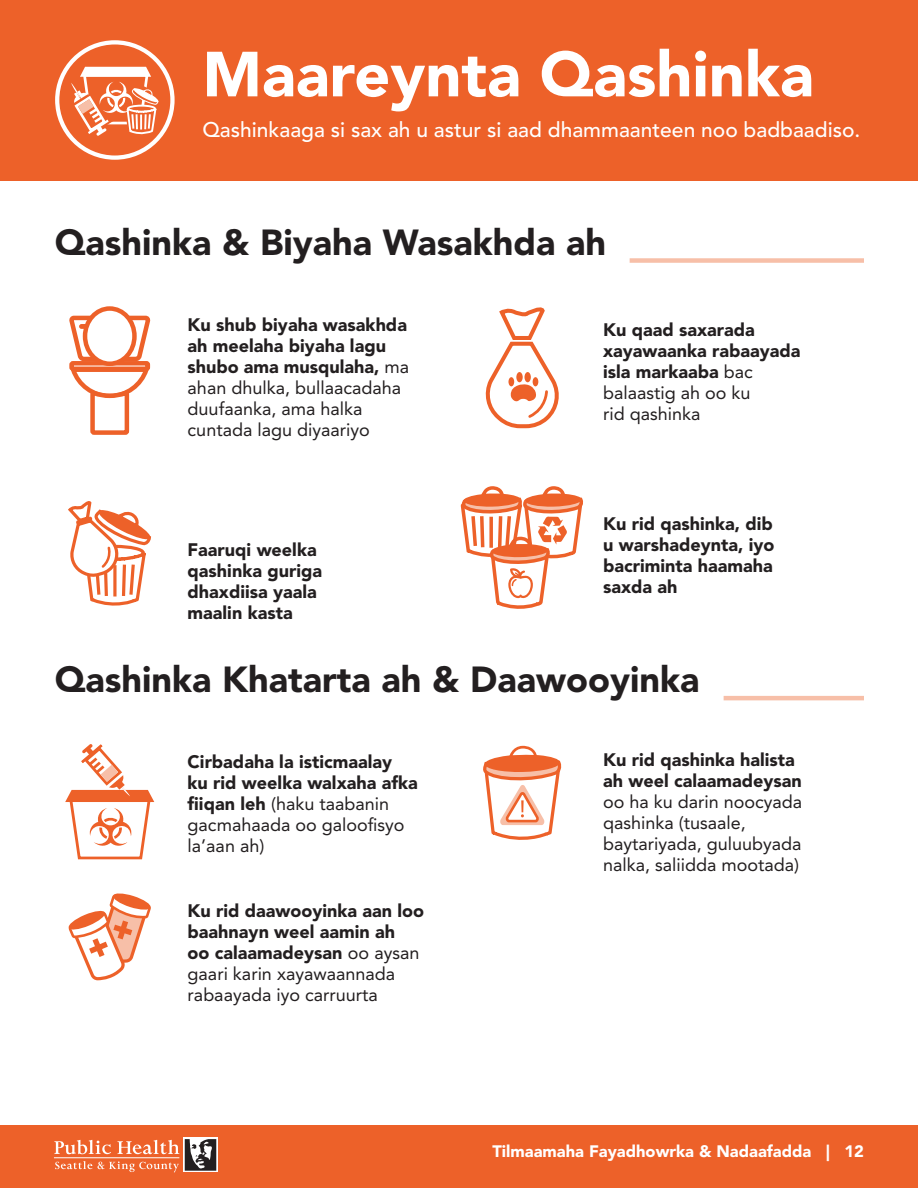
<style>
.page{position:relative;width:918px;height:1188px;background:#fff}
.page>*{position:absolute;margin:0;border:0;box-sizing:border-box;transform-origin:0 0}
.t1{font:900 63px "Avenir LT Std";color:#fff}
.t2{font:900 36px "Avenir LT Std";color:#231f20}
.t3{font:500 21px "Avenir LT Std";color:#fff}
.t4{font:900 18px/21px "Avenir LT Std";color:#231f20}
.t5{font:18px/21px "Avenir LT Std";color:#231f20}
.t6{font:900 16.5px "Avenir LT Std";color:#fff}
.s1{font-weight:900}
.s2{font-weight:400}
</style>
<div class="page">
<div style="left:0;top:0;width:918px;height:180px;background:#ed6129"></div>
<div style="left:0;top:1125px;width:918px;height:63px;background:#ed6129"></div>
<div style="left:184px;top:1138px;width:34px;height:34px;background:#c0bebf"></div>
<svg style="left:55px;top:1161px;width:124px;height:11px"></svg>
<svg style="left:185px;top:1139px;width:31px;height:32px"></svg>
<svg style="left:54px;top:1140px;width:57px;height:14px"></svg>
<svg style="left:117px;top:1140px;width:62px;height:14px"></svg>
<hr style="left:54px;top:1158px;width:125px;height:1px;background:#fff">
<svg style="left:57px;top:42px;width:115px;height:116px"></svg>
<div style="left:55px;top:40px;width:120px;height:120px;border:4px solid #fff;border-radius:50%"></div>
<svg style="left:71px;top:67px;width:88px;height:89px"></svg>
<svg style="left:69px;top:313px;width:82px;height:122px"></svg>
<div style="left:79px;top:324px;width:12px;height:5px;background:#ed6129;border-radius:2px"></div>
<div style="left:85px;top:309px;width:49px;height:55px;background:#fff;border-radius:50%"></div>
<div style="left:83px;top:306px;width:54px;height:60px;border:4px solid #ed6129;border-radius:50%"></div>
<svg style="left:68px;top:501px;width:83px;height:105px"></svg>
<svg style="left:68px;top:893px;width:83px;height:88px"></svg>
<div style="left:630px;top:258px;width:234px;height:5px;background:#f7bfa8"></div>
<hr style="left:724px;top:696px;width:140px;height:4px;background:#f7bfa8">
<svg style="left:485px;top:307px;width:74px;height:122px"></svg>
<div style="left:508px;top:377px;width:6px;height:9px;background:#ed6129;border-radius:50%"></div>
<div style="left:516px;top:372px;width:7px;height:10px;background:#ed6129;border-radius:50%"></div>
<div style="left:533px;top:377px;width:5px;height:9px;background:#ed6129;border-radius:50%"></div>
<div style="left:524px;top:372px;width:7px;height:10px;background:#ed6129;border-radius:50%"></div>
<svg style="left:483px;top:745px;width:79px;height:95px"></svg>
<svg style="left:460px;top:486px;width:123px;height:123px"></svg>
<svg style="left:65px;top:744px;width:89px;height:116px"></svg>
<h1 class="t1" style="left:202px;top:36px;width:613px">Maareynta Qashinka</h1>
<p class="t3" style="left:202px;top:118px;width:659px">Qashinkaaga si sax ah u astur si aad dhammaanteen noo badbaadiso.</p>
<p class="t2" style="left:55px;top:220px;width:553px">Qashinka &amp; Biyaha Wasakhda ah</p>
<p class="t5" style="left:188px;top:315px;width:223px"><span class="s1">Ku shub biyaha wasakhda ah meelaha biyaha lagu shubo ama musqulaha,</span> ma ahan dhulka, bullaacadaha duufaanka, ama halka cuntada lagu diyaariyo</p>
<p class="t4" style="left:188px;top:539px;width:136px">Faaruqi weelka qashinka guriga dhaxdiisa yaala maalin kasta</p>
<p class="t4" style="left:603px;top:319px;width:199px">Ku qaad saxarada xayawaanka rabaayada isla markaaba <span class="s2">bac balaastig ah oo ku<br>rid qashinka</span></p>
<p class="t4" style="left:603px;top:513px;width:173px;text-align:justify">Ku rid qashinka, dib u warshadeynta, iyo bacriminta haamaha saxda ah</p>
<p class="t2" style="left:55px;top:658px;width:646px">Qashinka Khatarta ah &amp; Daawooyinka</p>
<p class="t4" style="left:188px;top:751px;width:232px">Cirbadaha la isticmaalay<br>ku rid weelka walxaha afka fiiqan leh <span class="s2">(haku taabanin gacmahaada oo galoofisyo la’aan ah)</span></p>
<p class="t4" style="left:188px;top:900px;width:238px">Ku rid daawooyinka aan loo baahnayn weel aamin ah<br>oo calaamadeysan <span class="s2">oo aysan gaari karin xayawaannada rabaayada iyo carruurta</span></p>
<p class="t5" style="left:603px;top:750px;width:201px"><span class="s1">Ku rid qashinka halista ah weel calaamadeysan </span>oo ha ku darin noocyada qashinka (tusaale, baytariyada, guluubyada nalka, saliidda mootada)</p>
<p class="t6" style="left:493px;top:1141px;width:373px">Tilmaamaha Fayadhowrka &amp; Nadaafadda | 12</p>
</div>
